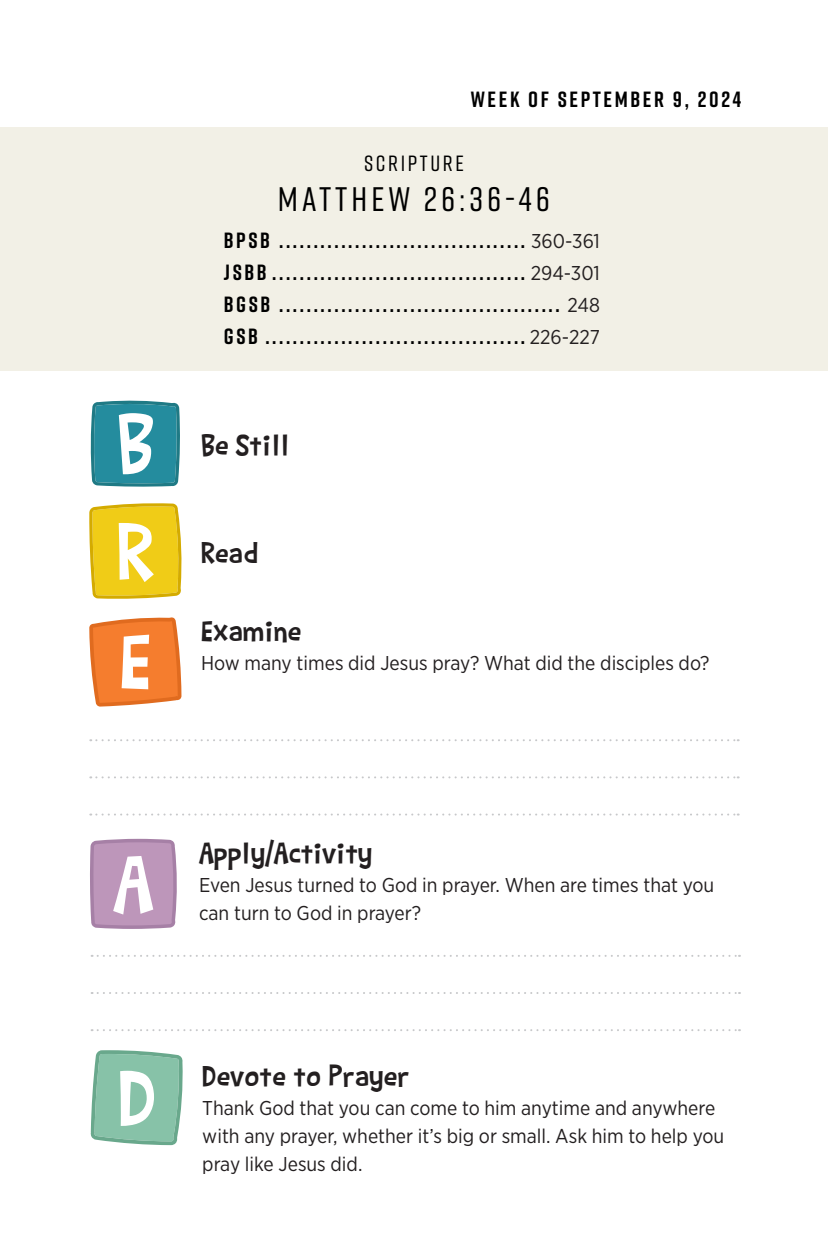
<style>
.page{position:relative;width:828px;height:1260px;background:#fff}
.page>*{position:absolute;margin:0;border:0;box-sizing:border-box;transform-origin:0 0}
.t1{font:86.2px "Barthowheel";color:#fff}
.Scripture_header{font:500 34px "Rift";letter-spacing:.12em;color:#000}
.t2{font:32px "Barthowheel";color:#231f20}
.Week_of_header{font:700 22px "Rift";letter-spacing:.12em;color:#000}
.Scripture_header-2{font:500 22px "Rift";letter-spacing:.12em;color:#000}
.t3{font:20px/28px "Gotham Narrow";color:#231f20}
.s1{font-family:"Gotham Narrow";font-weight:400;font-size:20px;color:#231f20}
</style>
<div class="page">
<div style="left:0;top:127px;width:828px;height:244px;background:#f2f0e6"></div>
<svg style="left:89px;top:503px;width:93px;height:96px;background:#edcb23"></svg>
<svg style="left:90px;top:400px;width:90px;height:87px;background:#3090a0"></svg>
<svg style="left:90px;top:839px;width:87px;height:90px;background:#bb96b9"></svg>
<svg style="left:89px;top:617px;width:92px;height:90px;background:#f38842"></svg>
<svg style="left:90px;top:739px;width:649px;height:2px"></svg>
<svg style="left:90px;top:776px;width:649px;height:2px"></svg>
<svg style="left:90px;top:814px;width:649px;height:2px"></svg>
<svg style="left:91px;top:1050px;width:92px;height:95px;background:#8cc3ab"></svg>
<svg style="left:92px;top:955px;width:648px;height:2px"></svg>
<svg style="left:92px;top:992px;width:648px;height:2px"></svg>
<svg style="left:92px;top:1029px;width:648px;height:2px"></svg>
<h1 class="t1" style="left:117px;top:395px;width:39px">B</h1>
<h1 class="t1" style="left:117px;top:504px;width:39px">R</h1>
<h1 class="t1" style="left:120px;top:613px;width:33px">E</h1>
<p class="Week_of_header" style="left:471px;top:84px;width:272px">WEEK OF SEPTEMBER 9, 2024</p>
<p class="Scripture_header-2" style="left:364px;top:148px;width:101px">SCRIPTURE</p>
<p class="Scripture_header" style="left:278px;top:175px;width:274px">MATTHEW 26:36-46</p>
<p class="Week_of_header" style="left:224px;top:225px;width:378px">BPSB .................................... <span class="s1">360-361</span></p>
<p class="Week_of_header" style="left:224px;top:257px;width:378px">JSBB ..................................... <span class="s1">294-301</span></p>
<p class="Week_of_header" style="left:224px;top:289px;width:378px">BGSB ......................................... <span class="s1">248</span></p>
<p class="Week_of_header" style="left:224px;top:321px;width:378px">GSB ......................................<span class="s1">226-227</span></p>
<p class="t2" style="left:201px;top:427px;width:90px">Be Still</p>
<p class="t2" style="left:201px;top:534px;width:59px">Read</p>
<p class="t2" style="left:201px;top:613px;width:102px">Examine</p>
<p class="t3" style="left:201px;top:649px;width:510px">How many times did Jesus pray? What did the disciples do?</p>
<h1 class="t1" style="left:113px;top:835px;width:42px">A</h1>
<p class="t2" style="left:199px;top:835px;width:175px">Apply/Activity</p>
<p class="t3" style="left:199px;top:871px;width:517px">Even Jesus turned to God in prayer. When are times that you can turn to God in prayer?</p>
<h1 class="t1" style="left:118px;top:1049px;width:39px">D</h1>
<p class="t2" style="left:202px;top:1058px;width:209px">Devote to Prayer</p>
<p class="t3" style="left:202px;top:1094px;width:523px">Thank God that you can come to him anytime and anywhere with any prayer, whether it’s big or small. Ask him to help you pray like Jesus did.</p>
</div>
